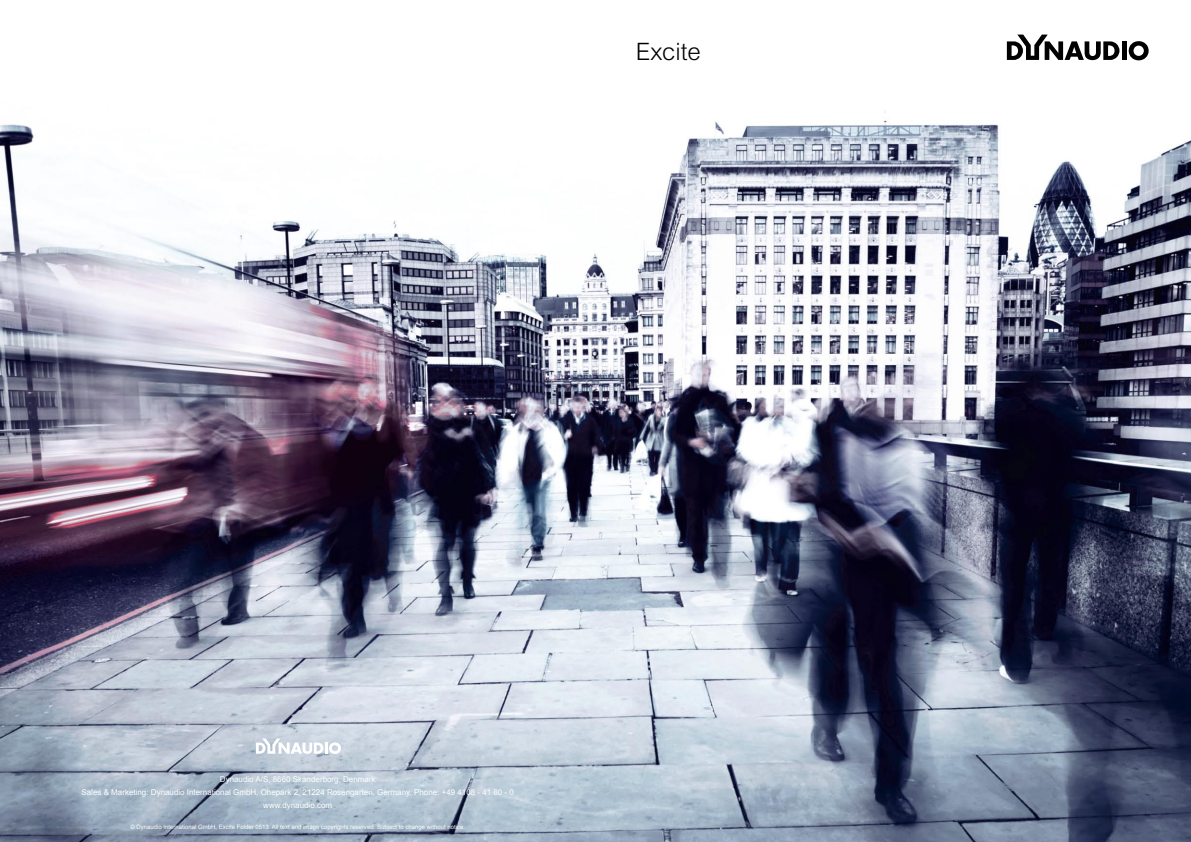
<style>
.page{position:relative;width:1191px;height:842px;background:#fff}
.page>*{position:absolute;margin:0;border:0;box-sizing:border-box;transform-origin:0 0}
.t1{font:300 24px "Arial MT Std";color:#000}
.t2{font:8px "Arial";color:#fff}
.t3{font:6px "Arial";color:#fff}
</style>
<div class="page">
<img style="left:0;top:34px;width:1191px;height:808px">
<div style="left:1121px;top:41px;width:5px;height:19px;background:#000"></div>
<svg style="left:1128px;top:41px;width:20px;height:19px"></svg>
<svg style="left:1006px;top:35px;width:113px;height:25px"></svg>
<svg style="left:256px;top:738px;width:85px;height:16px"></svg>
<p class="t1" style="left:636px;top:38px;width:66px">Excite</p>
<p class="t2" style="left:220px;top:774px;width:157px">Dynaudio A/S, 8660 Skanderborg, Denmark</p>
<p class="t2" style="left:81px;top:787px;width:434px">Sales &amp; Marketing: Dynaudio International GmbH, Ohepark 2, 21224 Rosengarten, Germany, Phone: +49 4108 - 41 80 - 0</p>
<p class="t2" style="left:263px;top:800px;width:70px">www.dynaudio.com</p>
<p class="t3" style="left:130px;top:823px;width:336px">© Dynaudio International GmbH, Excite Folder 0513. All text and image copyrights reserved. Subject to change without notice.</p>
</div>
